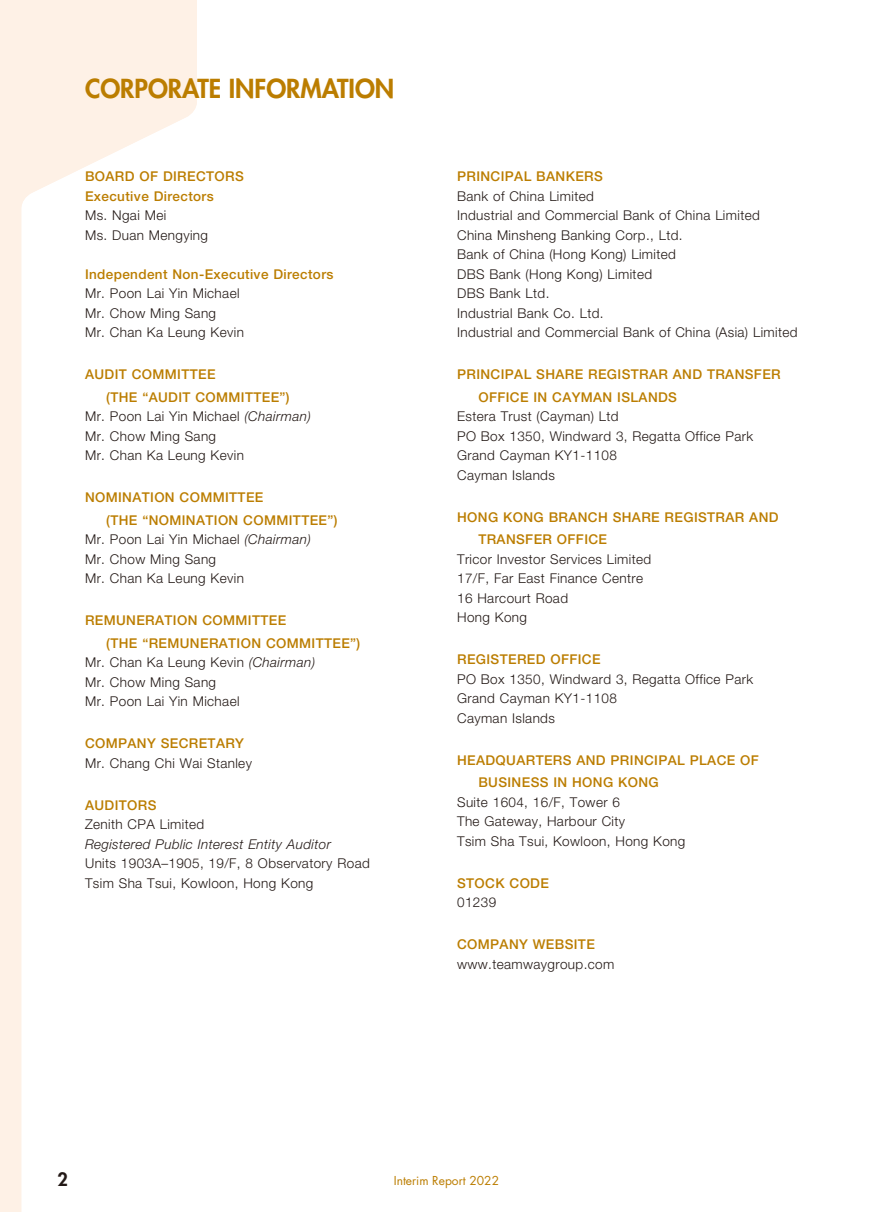
<style>
.page{position:relative;width:893px;height:1212px;background:#fff}
.page>*{position:absolute;margin:0;border:0;box-sizing:border-box;transform-origin:0 0}
.t1{font:800 25.5px "Futura Std";color:#bb7d00}
.t2{font:800 18px "Futura Std";color:#231916}
.t3{font:300 13.5px/19.5px "Helvetica Neue LT Std";letter-spacing:.03em;color:#231916}
.t4{font:500 13.5px/22.5px "Helvetica Neue LT Std";letter-spacing:.03em;color:#bb7d00}
.t5{font:italic 300 13.5px "Helvetica Neue LT Std";letter-spacing:.03em;color:#231916}
.t6{font:12px "Futura Std";color:#bb7d00}
.s1{font-style:italic}
</style>
<div class="page">
<svg style="left:0;top:0;width:197px;height:1212px"></svg>
<h1 class="t1" style="left:85px;top:72px;width:311px">CORPORATE INFORMATION</h1>
<p class="t4" style="left:85px;top:167px;width:160px;line-height:19.5px">BOARD OF DIRECTORS<br>Executive Directors</p>
<p class="t3" style="left:85px;top:205px;width:125px">Ms. Ngai Mei<br>Ms. Duan Mengying</p>
<p class="t4" style="left:85px;top:263px;width:250px">Independent Non-Executive Directors</p>
<p class="t3" style="left:85px;top:283px;width:160px">Mr. Poon Lai Yin Michael<br>Mr. Chow Ming Sang<br>Mr. Chan Ka Leung Kevin</p>
<p class="t4" style="left:106px;top:363px;width:185px;text-indent:-21px">AUDIT COMMITTEE<br>(THE “AUDIT COMMITTEE”)</p>
<p class="t3" style="left:85px;top:406px;width:227px">Mr. Poon Lai Yin Michael <span class="s1">(Chairman)<br></span>Mr. Chow Ming Sang<br>Mr. Chan Ka Leung Kevin</p>
<p class="t4" style="left:106px;top:486px;width:233px;text-indent:-21px">NOMINATION COMMITTEE<br>(THE “NOMINATION COMMITTEE”)</p>
<p class="t3" style="left:85px;top:529px;width:227px">Mr. Poon Lai Yin Michael <span class="s1">(Chairman)<br></span>Mr. Chow Ming Sang<br>Mr. Chan Ka Leung Kevin</p>
<p class="t4" style="left:106px;top:609px;width:256px;text-indent:-21px">REMUNERATION COMMITTEE<br>(THE “REMUNERATION COMMITTEE”)</p>
<p class="t3" style="left:85px;top:652px;width:232px">Mr. Chan Ka Leung Kevin <span class="s1">(Chairman)<br></span>Mr. Chow Ming Sang<br>Mr. Poon Lai Yin Michael</p>
<p class="t4" style="left:85px;top:732px;width:160px">COMPANY SECRETARY</p>
<p class="t3" style="left:85px;top:753px;width:168px">Mr. Chang Chi Wai Stanley</p>
<p class="t4" style="left:85px;top:794px;width:73px">AUDITORS</p>
<p class="t3" style="left:85px;top:814px;width:121px">Zenith CPA Limited</p>
<p class="t5" style="left:85px;top:836px;width:247px">Registered Public Interest Entity Auditor</p>
<p class="t3" style="left:85px;top:853px;width:286px">Units 1903A–1905, 19/F, 8 Observatory Road<br>Tsim Sha Tsui, Kowloon, Hong Kong</p>
<p class="t4" style="left:457px;top:165px;width:147px">PRINCIPAL BANKERS</p>
<p class="t3" style="left:457px;top:186px;width:342px">Bank of China Limited<br>Industrial and Commercial Bank of China Limited<br>China Minsheng Banking Corp., Ltd.<br>Bank of China (Hong Kong) Limited<br>DBS Bank (Hong Kong) Limited<br>DBS Bank Ltd.<br>Industrial Bank Co. Ltd.<br>Industrial and Commercial Bank of China (Asia) Limited</p>
<p class="t4" style="left:478px;top:363px;width:304px;text-indent:-21px">PRINCIPAL SHARE REGISTRAR AND TRANSFER<br>OFFICE IN CAYMAN ISLANDS</p>
<p class="t3" style="left:457px;top:406px;width:298px">Estera Trust (Cayman) Ltd<br>PO Box 1350, Windward 3, Regatta Office Park<br>Grand Cayman KY1-1108<br>Cayman Islands</p>
<p class="t4" style="left:478px;top:505px;width:302px;text-indent:-21px">HONG KONG BRANCH SHARE REGISTRAR AND<br>TRANSFER OFFICE</p>
<p class="t3" style="left:457px;top:549px;width:196px">Tricor Investor Services Limited<br>17/F, Far East Finance Centre<br>16 Harcourt Road<br>Hong Kong</p>
<p class="t4" style="left:457px;top:648px;width:145px">REGISTERED OFFICE</p>
<p class="t3" style="left:457px;top:669px;width:298px">PO Box 1350, Windward 3, Regatta Office Park<br>Grand Cayman KY1-1108<br>Cayman Islands</p>
<p class="t4" style="left:478px;top:748px;width:282px;text-indent:-21px">HEADQUARTERS AND PRINCIPAL PLACE OF<br>BUSINESS IN HONG KONG</p>
<p class="t3" style="left:457px;top:792px;width:230px">Suite 1604, 16/F, Tower 6<br>The Gateway, Harbour City<br>Tsim Sha Tsui, Kowloon, Hong Kong</p>
<p class="t4" style="left:457px;top:871px;width:93px">STOCK CODE</p>
<p class="t3" style="left:457px;top:892px;width:41px">01239</p>
<p class="t4" style="left:457px;top:933px;width:139px">COMPANY WEBSITE</p>
<p class="t3" style="left:457px;top:954px;width:159px">www.teamwaygroup.com</p>
<h2 class="t2" style="left:58px;top:1168px;width:12px">2</h2>
<p class="t6" style="left:394px;top:1172px;width:107px">Interim Report 2022</p>
</div>
